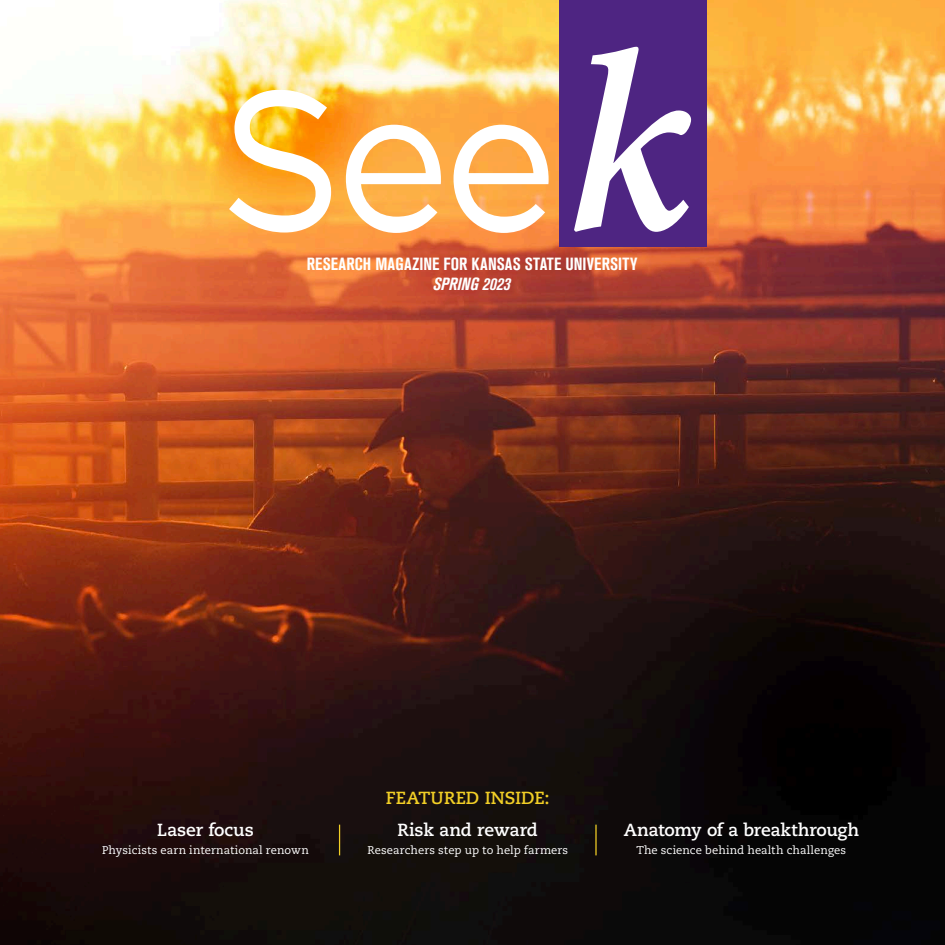
<style>
.page{position:relative;width:945px;height:945px;background:#fff}
.page>*{position:absolute;margin:0;border:0;box-sizing:border-box;transform-origin:0 0}
.Front_Cover_Story_Ti{font:700 17.5px "Caecilia LT Std";letter-spacing:-.015em;color:#fff}
.Front_Cover_Masthead{font:700 condensed 17.5px "Akzidenz Grotesk BQ";letter-spacing:.01em;color:#fff}
.Front_Cover_Story_Ti-2{font:700 17.5px "Caecilia LT Std";letter-spacing:-.005em;color:#f2cf26}
.Front_Cover_Masthead-2{font:italic 700 condensed 17.5px "Akzidenz Grotesk BQ";letter-spacing:.005em;color:#fff}
.Front_Cover_Story_Su{font:11.25px "Caecilia LT Std";letter-spacing:.005em;color:#fff}
</style>
<div class="page">
<img style="left:0;top:0;width:945px;height:945px">
<svg style="left:454px;top:125px;width:95px;height:108px"></svg>
<svg style="left:229px;top:90px;width:102px;height:143px"></svg>
<svg style="left:346px;top:125px;width:95px;height:108px"></svg>
<div style="left:559px;top:0;width:147px;height:247px;background:#4e2582"></div>
<svg style="left:574px;top:47px;width:117px;height:185px"></svg>
<hr style="left:339px;top:825px;width:1px;height:30px;background:#f2cf26">
<hr style="left:595px;top:825px;width:2px;height:30px;background:#f2cf26">
<p class="Front_Cover_Masthead" style="left:307px;top:254px;width:332px">RESEARCH MAGAZINE FOR KANSAS STATE UNIVERSITY</p>
<p class="Front_Cover_Masthead-2" style="left:433px;top:274px;width:79px">SPRING 2023</p>
<p class="Front_Cover_Story_Ti" style="left:157px;top:820px;width:98px">Laser focus</p>
<p class="Front_Cover_Story_Su" style="left:102px;top:843px;width:208px">Physicists earn international renown</p>
<p class="Front_Cover_Story_Ti-2" style="left:386px;top:787px;width:165px">FEATURED INSIDE:</p>
<p class="Front_Cover_Story_Ti" style="left:398px;top:820px;width:142px">Risk and reward</p>
<p class="Front_Cover_Story_Su" style="left:367px;top:843px;width:202px">Researchers step up to help farmers</p>
<p class="Front_Cover_Story_Ti" style="left:624px;top:820px;width:237px">Anatomy of a breakthrough</p>
<p class="Front_Cover_Story_Su" style="left:637px;top:843px;width:211px">The science behind health challenges</p>
</div>
